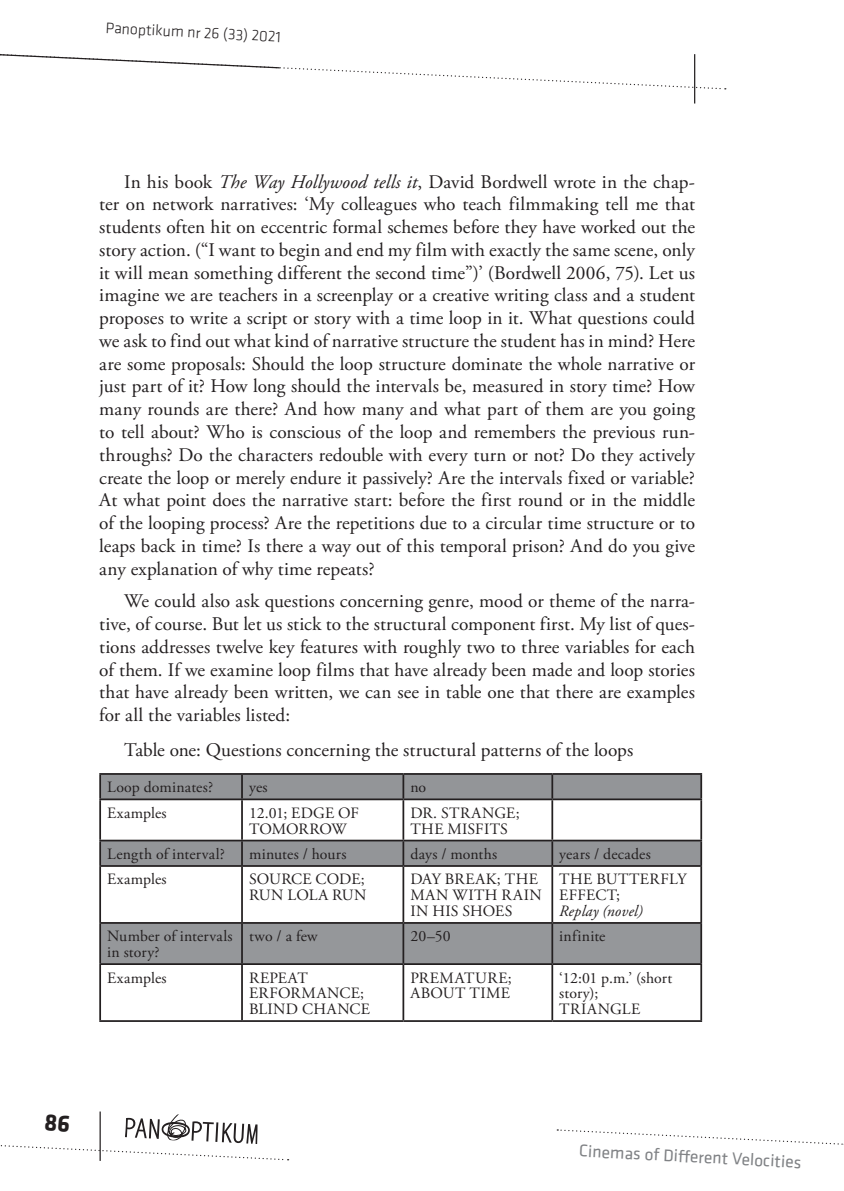
<style>
.page{position:relative;width:844px;height:1191px;background:#fff}
.page>*{position:absolute;margin:0;border:0;box-sizing:border-box;transform-origin:0 0}
.tekst{font:19.25px/22.8px "Adobe Garamond Pro";letter-spacing:.005em;color:#231f20;text-align:justify}
.t1{font:17.5px "Klavika";color:#808285}
.tabela{font:15.75px/15.8px "Adobe Garamond Pro";letter-spacing:.015em;color:#231f20}
.t2{font:300 15.75px "Klavika";color:#231f20}
.tabela-2{font:15.75px/15.8px "Adobe Garamond Pro";letter-spacing:-.01em;color:#231f20}
.tabela-3{font:italic 15.75px "Adobe Garamond Pro";letter-spacing:.01em;color:#231f20}
.s1{font-style:italic}
</style>
<div class="page">
<svg style="left:0;top:54px;width:725px;height:36px"></svg>
<hr style="left:693px;top:54px;width:2px;height:49px;background:#231f20">
<svg style="left:557px;top:1129px;width:287px;height:16px"></svg>
<hr style="left:99px;top:1111px;width:2px;height:49px;background:#231f20">
<svg style="left:101px;top:775px;width:599px;height:90px;fill:#939598"></svg>
<div style="left:101px;top:923px;width:599px;height:40px;background:#95979a"></div>
<hr style="left:99px;top:773px;width:143px;height:2px;background:#231f20">
<hr style="left:99px;top:775px;width:2px;height:23px;background:#231f20">
<hr style="left:242px;top:773px;width:161px;height:2px;background:#231f20">
<hr style="left:241px;top:775px;width:2px;height:23px;background:#231f20">
<hr style="left:403px;top:773px;width:149px;height:2px;background:#231f20">
<hr style="left:402px;top:775px;width:2px;height:23px;background:#231f20">
<hr style="left:552px;top:773px;width:150px;height:2px;background:#231f20">
<hr style="left:551px;top:775px;width:2px;height:23px;background:#231f20">
<hr style="left:700px;top:775px;width:2px;height:23px;background:#231f20">
<hr style="left:99px;top:798px;width:143px;height:2px;background:#231f20">
<hr style="left:99px;top:800px;width:2px;height:39px;background:#231f20">
<hr style="left:242px;top:798px;width:161px;height:2px;background:#231f20">
<hr style="left:241px;top:800px;width:2px;height:39px;background:#231f20">
<hr style="left:403px;top:798px;width:149px;height:2px;background:#231f20">
<hr style="left:402px;top:800px;width:2px;height:39px;background:#231f20">
<hr style="left:552px;top:798px;width:150px;height:2px;background:#231f20">
<hr style="left:551px;top:800px;width:2px;height:39px;background:#231f20">
<hr style="left:700px;top:800px;width:2px;height:39px;background:#231f20">
<hr style="left:99px;top:839px;width:143px;height:2px;background:#231f20">
<hr style="left:99px;top:841px;width:2px;height:24px;background:#231f20">
<hr style="left:242px;top:839px;width:161px;height:2px;background:#231f20">
<hr style="left:241px;top:841px;width:2px;height:24px;background:#231f20">
<hr style="left:403px;top:839px;width:149px;height:2px;background:#231f20">
<hr style="left:402px;top:841px;width:2px;height:24px;background:#231f20">
<hr style="left:552px;top:839px;width:150px;height:2px;background:#231f20">
<hr style="left:551px;top:841px;width:2px;height:24px;background:#231f20">
<hr style="left:700px;top:841px;width:2px;height:24px;background:#231f20">
<hr style="left:99px;top:865px;width:143px;height:2px;background:#231f20">
<hr style="left:99px;top:867px;width:2px;height:55px;background:#231f20">
<hr style="left:242px;top:865px;width:161px;height:2px;background:#231f20">
<hr style="left:241px;top:867px;width:2px;height:55px;background:#231f20">
<hr style="left:403px;top:865px;width:149px;height:2px;background:#231f20">
<hr style="left:402px;top:867px;width:2px;height:55px;background:#231f20">
<hr style="left:552px;top:865px;width:150px;height:2px;background:#231f20">
<hr style="left:551px;top:867px;width:2px;height:55px;background:#231f20">
<hr style="left:700px;top:867px;width:2px;height:55px;background:#231f20">
<hr style="left:99px;top:922px;width:143px;height:1px;background:#231f20">
<hr style="left:99px;top:923px;width:2px;height:40px;background:#231f20">
<hr style="left:242px;top:922px;width:161px;height:1px;background:#231f20">
<hr style="left:241px;top:923px;width:2px;height:40px;background:#231f20">
<hr style="left:403px;top:922px;width:149px;height:1px;background:#231f20">
<hr style="left:402px;top:923px;width:2px;height:40px;background:#231f20">
<hr style="left:552px;top:922px;width:150px;height:1px;background:#231f20">
<hr style="left:551px;top:923px;width:2px;height:40px;background:#231f20">
<hr style="left:700px;top:923px;width:2px;height:40px;background:#231f20">
<hr style="left:99px;top:963px;width:143px;height:2px;background:#231f20">
<hr style="left:99px;top:965px;width:2px;height:55px;background:#231f20">
<hr style="left:242px;top:963px;width:161px;height:2px;background:#231f20">
<hr style="left:241px;top:965px;width:2px;height:55px;background:#231f20">
<hr style="left:403px;top:963px;width:149px;height:2px;background:#231f20">
<hr style="left:402px;top:965px;width:2px;height:55px;background:#231f20">
<hr style="left:552px;top:963px;width:150px;height:2px;background:#231f20">
<hr style="left:551px;top:965px;width:2px;height:55px;background:#231f20">
<hr style="left:700px;top:965px;width:2px;height:55px;background:#231f20">
<hr style="left:99px;top:1020px;width:143px;height:2px;background:#231f20">
<hr style="left:242px;top:1020px;width:161px;height:2px;background:#231f20">
<hr style="left:403px;top:1020px;width:149px;height:2px;background:#231f20">
<hr style="left:552px;top:1020px;width:150px;height:2px;background:#231f20">
<svg style="left:0;top:1113px;width:288px;height:48px"></svg>
<p class="t2" style="left:106px;top:19px;width:177px;rotate:3deg">Panoptikum nr 26 (33) 2021</p>
<p class="tekst" style="left:99px;top:171px;width:597px;text-indent:25px">In his book <span class="s1">The Way Hollywood tells it</span>, David Bordwell wrote in the chap&shy;ter on network narratives: ‘My colleagues who teach filmmaking tell me that students often hit on eccentric formal schemes before they have worked out the story action. (“I want to begin and end my film with exactly the same scene, only it will mean something different the second time”)’ (Bordwell 2006, 75). Let us imagine we are teachers in a screenplay or a creative writing class and a student proposes to write a script or story with a time loop in it. What questions could we ask to find out what kind of narrative structure the student has in mind? Here are some proposals: Should the loop structure dominate the whole narrative or just part of it? How long should the intervals be, measured in story time? How many rounds are there? And how many and what part of them are you going to tell about? Who is conscious of the loop and remembers the previous run&shy;throughs? Do the characters redouble with every turn or not? Do they actively create the loop or merely endure it passively? Are the intervals fixed or variable?<br>At what point does the narrative start: before the first round or in the middle of the looping process? Are the repetitions due to a circular time structure or to leaps back in time? Is there a way out of this temporal prison? And do you give any explanation of why time repeats?</p>
<p class="tekst" style="left:99px;top:590px;width:597px;text-indent:25px">We could also ask questions concerning genre, mood or theme of the narra&shy;tive, of course. But let us stick to the structural component first. My list of ques&shy;tions addresses twelve key features with roughly two to three variables for each of them. If we examine loop films that have already been made and loop stories that have already been written, we can see in table one that there are examples for all the variables listed:</p>
<p class="tekst" style="left:124px;top:739px;width:510px">Table one: Questions concerning the structural patterns of the loops</p>
<p class="tabela" style="left:107px;top:780px;width:107px">Loop dominates?</p>
<p class="tabela" style="left:249px;top:780px;width:20px">yes</p>
<p class="tabela" style="left:410px;top:780px;width:17px">no</p>
<p class="tabela" style="left:107px;top:805px;width:61px">Examples</p>
<p class="tabela-2" style="left:249px;top:805px;width:111px">12.01; EDGE OF<br>TOMORROW</p>
<p class="tabela" style="left:410px;top:805px;width:111px">DR. STRANGE;<br>THE MISFITS</p>
<p class="tabela" style="left:107px;top:846px;width:119px">Length of interval?</p>
<p class="tabela" style="left:249px;top:846px;width:99px">minutes / hours</p>
<p class="tabela" style="left:410px;top:846px;width:88px">days / months</p>
<p class="tabela" style="left:559px;top:846px;width:93px">years / decades</p>
<p class="tabela" style="left:107px;top:872px;width:61px">Examples</p>
<p class="tabela" style="left:249px;top:872px;width:119px">SOURCE CODE;<br>RUN LOLA RUN</p>
<p class="tabela" style="left:410px;top:872px;width:133px">DAY BREAK; THE<br>MAN WITH RAIN<br>IN HIS SHOES</p>
<p class="tabela" style="left:559px;top:872px;width:129px">THE BUTTERFLY<br>EFFECT;</p>
<p class="tabela-3" style="left:559px;top:901px;width:85px">Replay (novel)</p>
<p class="tabela" style="left:107px;top:929px;width:127px">Number of intervals in story?</p>
<p class="tabela" style="left:249px;top:929px;width:70px">two / a few</p>
<p class="tabela" style="left:410px;top:929px;width:42px">20–50</p>
<p class="tabela" style="left:559px;top:929px;width:48px">infinite</p>
<p class="tabela" style="left:107px;top:970px;width:61px">Examples</p>
<p class="tabela" style="left:249px;top:970px;width:122px">REPEAT<br>ERFORMANCE;<br>BLIND CHANCE</p>
<p class="tabela" style="left:410px;top:970px;width:103px">PREMATURE;<br>ABOUT TIME</p>
<p class="tabela" style="left:559px;top:970px;width:114px">‘12:01 p.m.’ (short story);</p>
<p class="tabela" style="left:559px;top:1001px;width:82px">TRIANGLE</p>
<p class="t1" style="left:579px;top:1141px;width:224px;rotate:3deg">Cinemas of Diff erent Velocities</p>
</div>
